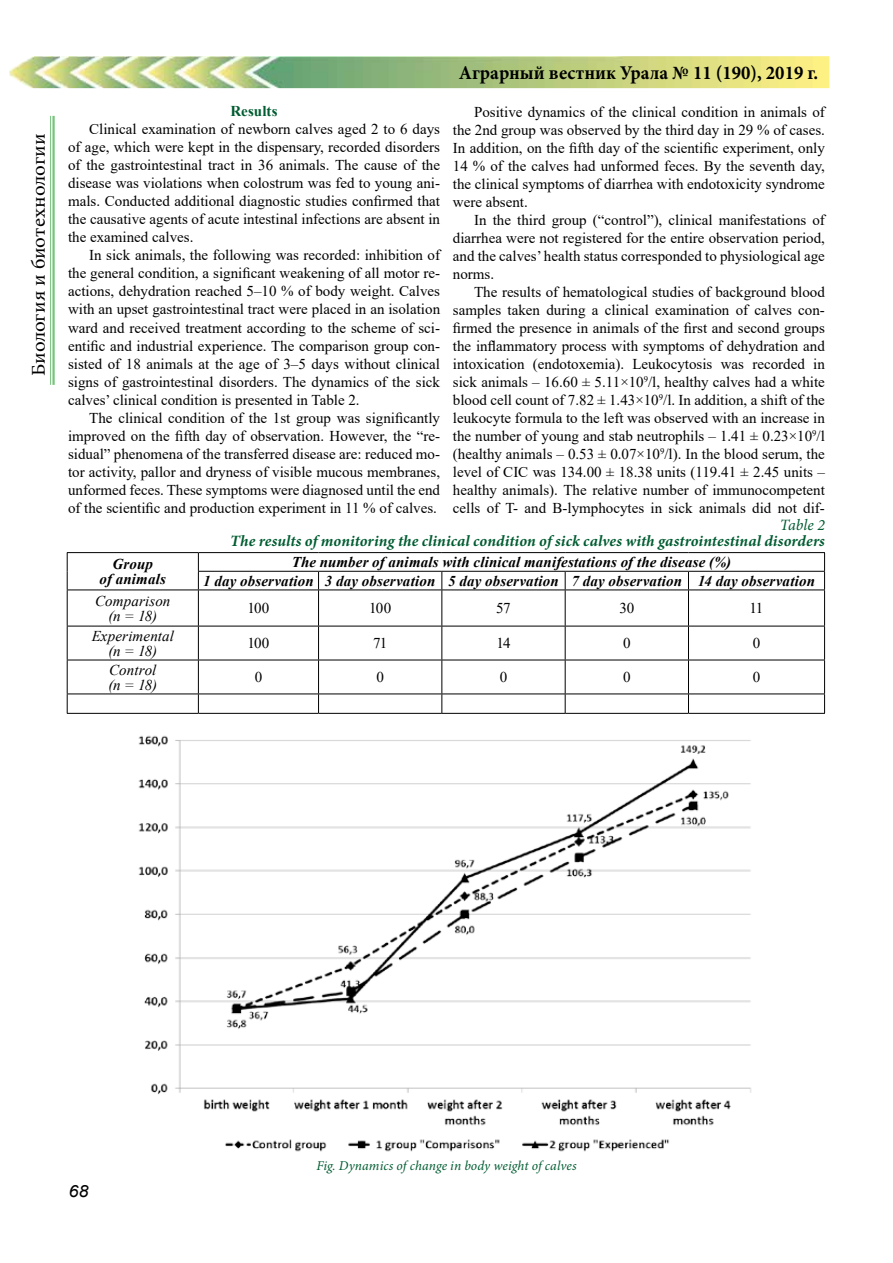
<style>
.page{position:relative;width:893px;height:1263px;background:#fff}
.page>*{position:absolute;margin:0;border:0;box-sizing:border-box;transform-origin:0 0}
.t1{font:700 19.5px "Minion Pro";color:#000;scale:.96 1}
.t2{font:19.5px "Minion Pro";letter-spacing:-.01em;color:#000;scale:1.08 1}
.t3{font:italic 16.8px "Arial";color:#000;scale:1.08 1}
.t4{font:italic 700 15.75px "Minion Pro";letter-spacing:.005em;color:#005c31}
.t5{font:italic 15.75px "Minion Pro";color:#005c31}
.t6{font:15px/18px "Times New Roman";color:#000;text-align:justify}
.t7{font:italic 700 15px/15px "Times New Roman";letter-spacing:.01em;color:#000;text-align:center}
.t8{font:italic 15px/15px "Times New Roman";letter-spacing:.005em;color:#000;text-align:center}
.t9{font:700 15px "Times New Roman";letter-spacing:.01em;color:#005c31}
.t10{font:italic 13.5px "Minion Pro";letter-spacing:.005em;color:#005c31}
</style>
<div class="page">
<img style="left:9px;top:56px;width:820px;height:32px">
<hr style="left:52px;top:116px;width:3px;height:269px;background:#41ad49">
<hr style="left:50px;top:116px;width:1px;height:269px;background:#41ad49">
<hr style="left:67px;top:552px;width:131px;height:1px;background:#000">
<hr style="left:198px;top:552px;width:121px;height:1px;background:#000">
<hr style="left:319px;top:552px;width:123px;height:1px;background:#000">
<hr style="left:442px;top:552px;width:123px;height:1px;background:#000">
<hr style="left:565px;top:552px;width:123px;height:1px;background:#000">
<hr style="left:688px;top:552px;width:137px;height:1px;background:#000">
<svg style="left:67px;top:553px;width:1px;height:36px"></svg>
<hr style="left:198px;top:571px;width:121px;height:1px;background:#000">
<svg style="left:198px;top:553px;width:1px;height:36px"></svg>
<hr style="left:319px;top:571px;width:123px;height:1px;background:#000">
<svg style="left:318px;top:572px;width:1px;height:17px"></svg>
<hr style="left:442px;top:571px;width:123px;height:1px;background:#000">
<svg style="left:441px;top:572px;width:1px;height:17px"></svg>
<hr style="left:565px;top:571px;width:123px;height:1px;background:#000">
<svg style="left:565px;top:572px;width:1px;height:17px"></svg>
<hr style="left:688px;top:571px;width:137px;height:1px;background:#000">
<svg style="left:688px;top:572px;width:1px;height:17px"></svg>
<svg style="left:824px;top:553px;width:1px;height:36px"></svg>
<hr style="left:67px;top:589px;width:131px;height:1px;background:#000">
<hr style="left:67px;top:590px;width:1px;height:36px;background:#000">
<hr style="left:198px;top:589px;width:121px;height:1px;background:#000">
<hr style="left:198px;top:590px;width:1px;height:36px;background:#000">
<hr style="left:319px;top:589px;width:123px;height:1px;background:#000">
<hr style="left:318px;top:590px;width:1px;height:36px;background:#000">
<hr style="left:442px;top:589px;width:123px;height:1px;background:#000">
<hr style="left:441px;top:590px;width:1px;height:36px;background:#000">
<hr style="left:565px;top:589px;width:123px;height:1px;background:#000">
<hr style="left:565px;top:590px;width:1px;height:36px;background:#000">
<hr style="left:688px;top:589px;width:137px;height:1px;background:#000">
<hr style="left:688px;top:590px;width:1px;height:36px;background:#000">
<hr style="left:824px;top:590px;width:1px;height:36px;background:#000">
<hr style="left:67px;top:626px;width:131px;height:1px;background:#000">
<hr style="left:67px;top:626px;width:1px;height:34px;background:#000">
<hr style="left:198px;top:626px;width:121px;height:1px;background:#000">
<hr style="left:198px;top:626px;width:1px;height:34px;background:#000">
<hr style="left:319px;top:626px;width:123px;height:1px;background:#000">
<hr style="left:318px;top:626px;width:1px;height:34px;background:#000">
<hr style="left:442px;top:626px;width:123px;height:1px;background:#000">
<hr style="left:441px;top:626px;width:1px;height:34px;background:#000">
<hr style="left:565px;top:626px;width:123px;height:1px;background:#000">
<hr style="left:565px;top:626px;width:1px;height:34px;background:#000">
<hr style="left:688px;top:626px;width:137px;height:1px;background:#000">
<hr style="left:688px;top:626px;width:1px;height:34px;background:#000">
<hr style="left:824px;top:626px;width:1px;height:34px;background:#000">
<hr style="left:67px;top:660px;width:131px;height:1px;background:#000">
<hr style="left:67px;top:660px;width:1px;height:33px;background:#000">
<hr style="left:198px;top:660px;width:121px;height:1px;background:#000">
<hr style="left:198px;top:660px;width:1px;height:33px;background:#000">
<hr style="left:319px;top:660px;width:123px;height:1px;background:#000">
<hr style="left:318px;top:660px;width:1px;height:33px;background:#000">
<hr style="left:442px;top:660px;width:123px;height:1px;background:#000">
<hr style="left:441px;top:660px;width:1px;height:33px;background:#000">
<hr style="left:565px;top:660px;width:123px;height:1px;background:#000">
<hr style="left:565px;top:660px;width:1px;height:33px;background:#000">
<hr style="left:688px;top:660px;width:137px;height:1px;background:#000">
<hr style="left:688px;top:660px;width:1px;height:33px;background:#000">
<hr style="left:824px;top:660px;width:1px;height:33px;background:#000">
<hr style="left:67px;top:693px;width:131px;height:1px;background:#000">
<svg style="left:67px;top:694px;width:1px;height:19px"></svg>
<hr style="left:198px;top:693px;width:121px;height:1px;background:#000">
<svg style="left:198px;top:694px;width:1px;height:19px"></svg>
<hr style="left:319px;top:693px;width:123px;height:1px;background:#000">
<svg style="left:318px;top:694px;width:1px;height:19px"></svg>
<hr style="left:442px;top:693px;width:123px;height:1px;background:#000">
<svg style="left:441px;top:694px;width:1px;height:19px"></svg>
<hr style="left:565px;top:693px;width:123px;height:1px;background:#000">
<svg style="left:565px;top:694px;width:1px;height:19px"></svg>
<hr style="left:688px;top:693px;width:137px;height:1px;background:#000">
<svg style="left:688px;top:694px;width:1px;height:19px"></svg>
<svg style="left:824px;top:694px;width:1px;height:19px"></svg>
<hr style="left:67px;top:713px;width:131px;height:1px;background:#000">
<hr style="left:198px;top:713px;width:121px;height:1px;background:#000">
<hr style="left:319px;top:713px;width:123px;height:1px;background:#000">
<hr style="left:442px;top:713px;width:123px;height:1px;background:#000">
<hr style="left:565px;top:713px;width:123px;height:1px;background:#000">
<hr style="left:688px;top:713px;width:137px;height:1px;background:#000">
<img style="left:138px;top:735px;width:613px;height:417px">
<h1 class="t2" style="left:26px;top:376px;width:226px;rotate:-90deg">Биология и биотехнологии</h1>
<h1 class="t1" style="left:459px;top:59px;width:376px">Аграрный вестник Урала № 11 (190), 2019 г.</h1>
<p class="t6" style="left:453px;top:102px;width:374px;text-indent:21px">Positive dynamics of the clinical condition in animals of the 2nd group was observed by the third day in 29 % of cases.<br>In addition, on the fifth day of the scientific experiment, only 14 % of the calves had unformed feces. By the seventh day, the clinical symptoms of diarrhea with endotoxicity syndrome were absent.</p>
<p class="t6" style="left:453px;top:210px;width:374px;text-indent:21px">In the third group (“control”), clinical manifestations of diarrhea were not registered for the entire observation period, and the calves’ health status corresponded to physiological age norms.</p>
<p class="t6" style="left:453px;top:282px;width:374px;text-indent:21px">The results of hematological studies of background blood samples taken during a clinical examination of calves con&shy;firmed the presence in animals of the first and second groups the inflammatory process with symptoms of dehydration and intoxication (endotoxemia). Leukocytosis was recorded in sick animals – 16.60 ± 5.11×10<sup>9</sup>/l, healthy calves had a white blood cell count of 7.82 ± 1.43×10<sup>9</sup>/l. In addition, a shift of the leukocyte formula to the left was observed with an increase in the number of young and stab neutrophils – 1.41 ± 0.23×10<sup>9</sup>/l (healthy animals – 0.53 ± 0.07×10<sup>9</sup>/l). In the blood serum, the level of CIC was 134.00 ± 18.38 units (119.41 ± 2.45 units – healthy animals). The relative number of immunocompetent cells of T- and B-lymphocytes in sick animals did not dif-</p>
<p class="t5" style="left:780px;top:514px;width:47px">Table 2</p>
<p class="t4" style="left:230px;top:530px;width:596px">The results of monitoring the clinical condition of sick calves with gastrointestinal disorders</p>
<p class="t9" style="left:230px;top:101px;width:49px">Results</p>
<p class="t6" style="left:68px;top:120px;width:374px;text-indent:21px">Clinical examination of newborn calves aged 2 to 6 days of age, which were kept in the dispensary, recorded disorders of the gastrointestinal tract in 36 animals. The cause of the disease was violations when colostrum was fed to young ani&shy;mals. Conducted additional diagnostic studies confirmed that the causative agents of acute intestinal infections are absent in the examined calves.</p>
<p class="t6" style="left:68px;top:246px;width:374px;text-indent:21px">In sick animals, the following was recorded: inhibition of the general condition, a significant weakening of all motor re&shy;actions, dehydration reached 5–10 % of body weight. Calves with an upset gastrointestinal tract were placed in an isolation ward and received treatment according to the scheme of sci&shy;entific and industrial experience. The comparison group con&shy;sisted of 18 animals at the age of 3–5 days without clinical signs of gastrointestinal disorders. The dynamics of the sick calves’ clinical condition is presented in Table 2.</p>
<p class="t6" style="left:68px;top:408px;width:374px;text-indent:21px">The clinical condition of the 1st group was significantly improved on the fifth day of observation. However, the “re&shy;sidual” phenomena of the transferred disease are: reduced mo&shy;tor activity, pallor and dryness of visible mucous membranes, unformed feces. These symptoms were diagnosed until the end of the scientific and production experiment in 11 % of calves.</p>
<p class="t7" style="left:100px;top:556px;width:68px">Group<br>of animals</p>
<p class="t7" style="left:203px;top:552px;width:613px;line-height:18.6px">The number of animals with clinical manifestations of the disease (%)<br>1 day observation 3 day observation 5 day observation 7 day observation 14 day observation</p>
<p class="t8" style="left:95px;top:593px;width:77px">Comparison (n = 18)</p>
<p class="t6" style="left:247px;top:599px;width:24px">100</p>
<p class="t6" style="left:369px;top:599px;width:24px">100</p>
<p class="t6" style="left:496px;top:599px;width:16px">57</p>
<p class="t6" style="left:619px;top:599px;width:16px">30</p>
<p class="t6" style="left:750px;top:599px;width:15px">11</p>
<p class="t8" style="left:92px;top:628px;width:84px">Experimental (n = 18)</p>
<p class="t6" style="left:247px;top:634px;width:24px">100</p>
<p class="t6" style="left:373px;top:634px;width:16px">71</p>
<p class="t6" style="left:496px;top:634px;width:16px">14</p>
<p class="t6" style="left:623px;top:634px;width:9px">0</p>
<p class="t6" style="left:753px;top:634px;width:9px">0</p>
<p class="t8" style="left:108px;top:662px;width:50px;text-align:left">Control (n = 18)</p>
<p class="t6" style="left:255px;top:668px;width:9px">0</p>
<p class="t6" style="left:376px;top:668px;width:9px">0</p>
<p class="t6" style="left:500px;top:668px;width:9px">0</p>
<p class="t6" style="left:623px;top:668px;width:9px">0</p>
<p class="t6" style="left:753px;top:668px;width:9px">0</p>
<p class="t3" style="left:68px;top:1181px;width:20px">68</p>
<p class="t10" style="left:316px;top:1156px;width:262px">Fig. Dynamics of change in body weight of calves</p>
</div>
